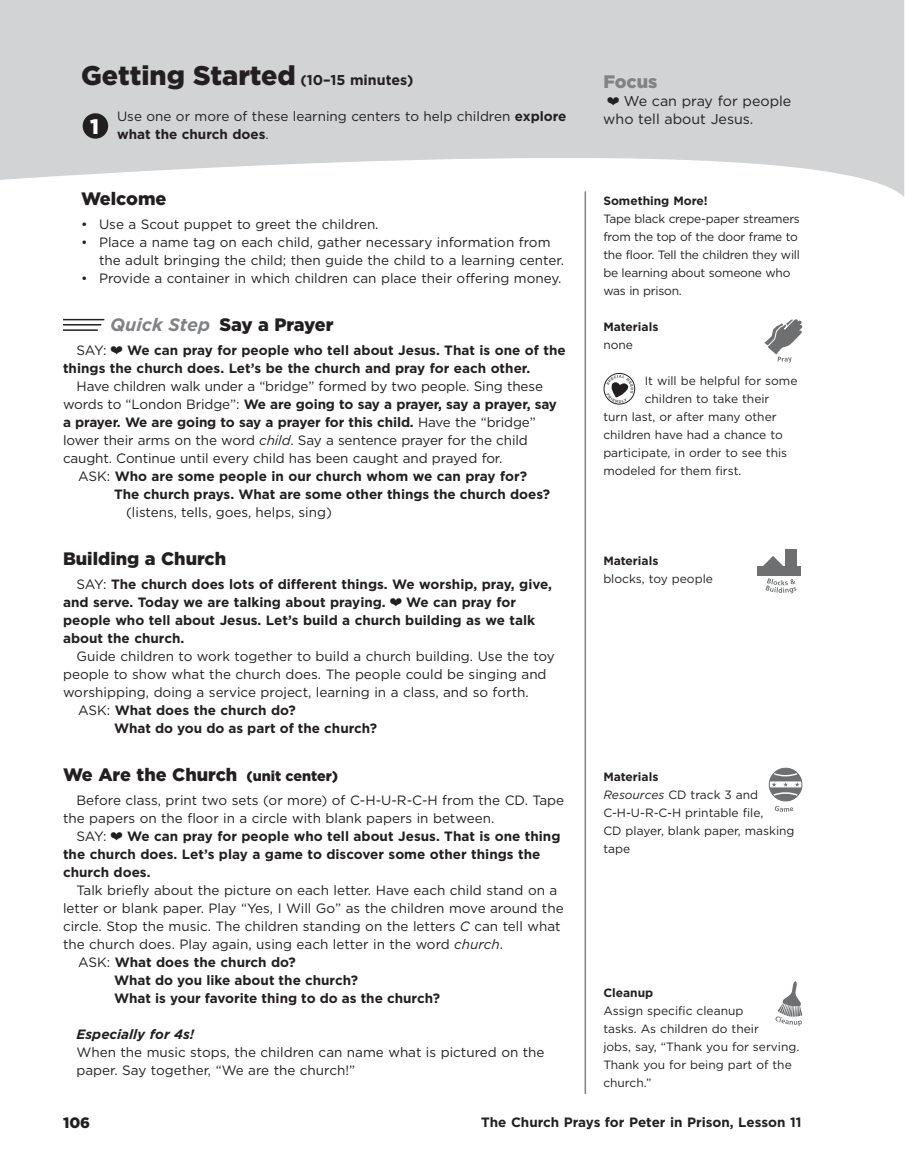
<style>
.page{position:relative;width:905px;height:1175px;background:#fff}
.page>*{position:absolute;margin:0;border:0;box-sizing:border-box;transform-origin:0 0}
.t1{font:900 27px "Gotham";color:#231f20}
.t2{font:900 21px "Gotham";color:#fff}
.t3{font:900 18px "Gotham";color:#231f20}
.t4{font:900 18px "Gotham";letter-spacing:-.025em;color:#231f20}
.t5{font:900 18px "Gotham";color:#808285}
.t6{font:900 15px "Gotham";color:#231f20}
.t7{font:14.25px/18px "Gotham";color:#231f20}
.t8{font:13.5px/18px "Gotham";color:#231f20}
.t9{font:700 13.5px/18px "Gotham";color:#231f20}
.t10{font:700 13.5px "Gotham";letter-spacing:-.02em;color:#231f20}
.t11{font:italic 700 13.5px "Gotham";color:#231f20}
.t12{font:12px/18px "Gotham";color:#231f20}
.t13{font:12px/18px "Gotham";letter-spacing:-.02em;color:#231f20}
.t14{font:700 12px "Gotham";color:#231f20}
.s1{font-weight:700;font-size:14.25px}
.s2{font-weight:700}
.s3{font-weight:700;font-style:italic;color:#808285}
.s4{font-weight:400}
.s5{font-style:italic}
.s6{font-size:14.25px}
</style>
<div class="page">
<svg style="left:0;top:0;width:904px;height:197px;fill:#d1d3d4"></svg>
<hr style="left:63px;top:319px;width:41px;height:1px;background:#231f20">
<hr style="left:63px;top:324px;width:38px;height:1px;background:#231f20">
<hr style="left:63px;top:329px;width:35px;height:2px;background:#231f20">
<div style="left:604px;top:373px;width:31px;height:31px;border:1px solid #231f20;border-radius:50%"></div>
<svg style="left:606px;top:375px;width:27px;height:28px"></svg>
<hr style="left:584px;top:191px;width:2px;height:903px;background:#808285">
<div style="left:83px;top:113px;width:25px;height:26px;background:#231f20;border-radius:50%"></div>
<svg style="left:764px;top:319px;width:38px;height:43px"></svg>
<div style="left:757px;top:566px;width:44px;height:10px;background:#6d6f71"></div>
<div style="left:784px;top:550px;width:12px;height:21px;background:#6d6f71"></div>
<svg style="left:763px;top:556px;width:20px;height:10px"></svg>
<svg style="left:765px;top:578px;width:31px;height:15px"></svg>
<div style="left:769px;top:768px;width:33px;height:33px;background:#6d6f71;border-radius:50%"></div>
<div style="left:769px;top:781px;width:32px;height:6px;background:#fff"></div>
<div style="left:768px;top:768px;width:34px;height:33px;border:1px solid #6d6f71;border-radius:50%"></div>
<svg style="left:771px;top:768px;width:31px;height:43px"></svg>
<svg style="left:775px;top:981px;width:27px;height:45px"></svg>
<svg style="left:607px;top:97px;width:12px;height:8px"></svg>
<h1 class="t1" style="left:81px;top:56px;width:334px">Getting Started <span class="s1">(10–15 minutes)</span></h1>
<p class="t8" style="left:117px;top:107px;width:451px">Use one or more of these learning centers to help children <span class="s2">explore what the church does</span>.</p>
<h2 class="t2" style="left:90px;top:112px;width:10px">1</h2>
<h3 class="t3" style="left:81px;top:186px;width:87px">Welcome</h3>
<p class="t8" style="left:81px;top:215px;width:299px">• Use a Scout puppet to greet the children.</p>
<p class="t8" style="left:99px;top:233px;width:466px;text-indent:-18px">• Place a name tag on each child, gather necessary information from the adult bringing the child; then guide the child to a learning center.</p>
<p class="t8" style="left:81px;top:269px;width:482px">• Provide a container in which children can place their offering money.</p>
<h3 class="t4" style="left:110px;top:312px;width:225px"><span class="s3">Quick Step</span> Say a Prayer</h3>
<p class="t8" style="left:76px;top:341px;width:32px">SAY:</p>
<p class="t9" style="left:63px;top:341px;width:504px;text-indent:64px">We can pray for people who tell about Jesus. That is one of the things the church does. Let’s be the church and pray for each other.</p>
<p class="t8" style="left:76px;top:377px;width:468px">Have children walk under a “bridge” formed by two people. Sing these</p>
<p class="t10" style="left:63px;top:395px;width:495px"><span class="s4">words to “London Bridge”:</span> We are going to say a prayer, say a prayer, say</p>
<p class="t9" style="left:63px;top:413px;width:474px">a prayer. We are going to say a prayer for this child. <span class="s4">Have the “bridge”</span></p>
<p class="t8" style="left:63px;top:431px;width:466px">lower their arms on the word <span class="s5">child</span>. Say a sentence prayer for the child</p>
<p class="t8" style="left:63px;top:449px;width:441px">caught. Continue until every child has been caught and prayed for.</p>
<p class="t9" style="left:78px;top:467px;width:450px"><span class="s4">ASK:</span> Who are some people in our church whom we can pray for?</p>
<p class="t9" style="left:114px;top:485px;width:437px">The church prays. What are some other things the church does?</p>
<p class="t8" style="left:126px;top:503px;width:207px">(listens, tells, goes, helps, sing)</p>
<h3 class="t3" style="left:63px;top:546px;width:165px">Building a Church</h3>
<p class="t9" style="left:63px;top:575px;width:490px;text-indent:14px"><span class="s4">SAY:</span> The church does lots of different things. We worship, pray, give, and serve. Today we are talking about praying.</p>
<p class="t9" style="left:63px;top:593px;width:473px;text-indent:343px">We can pray for people who tell about Jesus. Let’s build a church building as we talk about the church.</p>
<p class="t8" style="left:76px;top:647px;width:480px">Guide children to work together to build a church building. Use the toy</p>
<p class="t8" style="left:63px;top:665px;width:485px">people to show what the church does. The people could be singing and</p>
<p class="t8" style="left:63px;top:683px;width:467px">worshipping, doing a service project, learning in a class, and so forth.</p>
<p class="t9" style="left:78px;top:701px;width:219px"><span class="s4">ASK:</span> What does the church do?</p>
<p class="t9" style="left:114px;top:719px;width:265px">What do you do as part of the church?</p>
<h3 class="t3" style="left:63px;top:762px;width:276px">We Are the Church <span class="s6">(unit center)</span></h3>
<p class="t8" style="left:76px;top:791px;width:489px">Before class, print two sets (or more) of C-H-U-R-C-H from the CD. Tape</p>
<p class="t8" style="left:63px;top:809px;width:433px">the papers on the floor in a circle with blank papers in between.</p>
<p class="t8" style="left:76px;top:827px;width:32px">SAY:</p>
<p class="t9" style="left:63px;top:827px;width:499px;text-indent:64px">We can pray for people who tell about Jesus. That is one thing the church does. Let’s play a game to discover some other things the church does.</p>
<p class="t8" style="left:76px;top:881px;width:482px">Talk briefly about the picture on each letter. Have each child stand on a</p>
<p class="t8" style="left:63px;top:899px;width:502px">letter or blank paper. Play “Yes, I Will Go” as the children move around the</p>
<p class="t8" style="left:63px;top:917px;width:499px">circle. Stop the music. The children standing on the letters <span class="s5">C</span> can tell what</p>
<p class="t8" style="left:63px;top:935px;width:441px">the church does. Play again, using each letter in the word <span class="s5">church</span>.</p>
<p class="t9" style="left:78px;top:953px;width:219px"><span class="s4">ASK:</span> What does the church do?</p>
<p class="t9" style="left:114px;top:971px;width:245px">What do you like about the church?</p>
<p class="t9" style="left:114px;top:989px;width:327px">What is your favorite thing to do as the church?</p>
<p class="t11" style="left:76px;top:1025px;width:119px">Especially for 4s!</p>
<p class="t8" style="left:76px;top:1043px;width:469px">When the music stops, the children can name what is pictured on the paper. Say together, “We are the church!”</p>
<h3 class="t5" style="left:603px;top:69px;width:56px">Focus</h3>
<p class="t7" style="left:603px;top:92px;width:189px;text-indent:21px">We can pray for people who tell about Jesus.</p>
<p class="t14" style="left:603px;top:192px;width:106px">Something More!</p>
<p class="t13" style="left:603px;top:209px;width:198px">Tape black crepe-paper streamers from the top of the door frame to the floor. Tell the children they will be learning about someone who was in prison.</p>
<p class="t14" style="left:603px;top:318px;width:57px">Materials</p>
<p class="t12" style="left:603px;top:335px;width:31px">none</p>
<p class="t12" style="left:644px;top:371px;width:154px">It will be helpful for some</p>
<p class="t12" style="left:644px;top:389px;width:126px">children to take their</p>
<p class="t12" style="left:603px;top:407px;width:175px">turn last, or after many other</p>
<p class="t12" style="left:603px;top:425px;width:181px">children have had a chance to</p>
<p class="t12" style="left:603px;top:443px;width:185px">participate, in order to see this</p>
<p class="t12" style="left:603px;top:461px;width:140px">modeled for them first.</p>
<p class="t14" style="left:603px;top:552px;width:57px">Materials</p>
<p class="t12" style="left:603px;top:569px;width:111px">blocks, toy people</p>
<p class="t12" style="left:603px;top:767px;width:193px"><span class="s2">Materials<br></span><span class="s5">Resources</span> CD track 3 and<br>C-H-U-R-C-H printable file,<br>CD player, blank paper, masking tape</p>
<p class="t14" style="left:603px;top:984px;width:51px">Cleanup</p>
<p class="t12" style="left:603px;top:1001px;width:197px">Assign specific cleanup<br>tasks. As children do their<br>jobs, say, “Thank you for serving.<br>Thank you for being part of the church.”</p>
<p class="t6" style="left:63px;top:1112px;width:29px">106</p>
<p class="t9" style="left:481px;top:1113px;width:322px">The Church Prays for Peter in Prison, Lesson 11</p>
</div>
